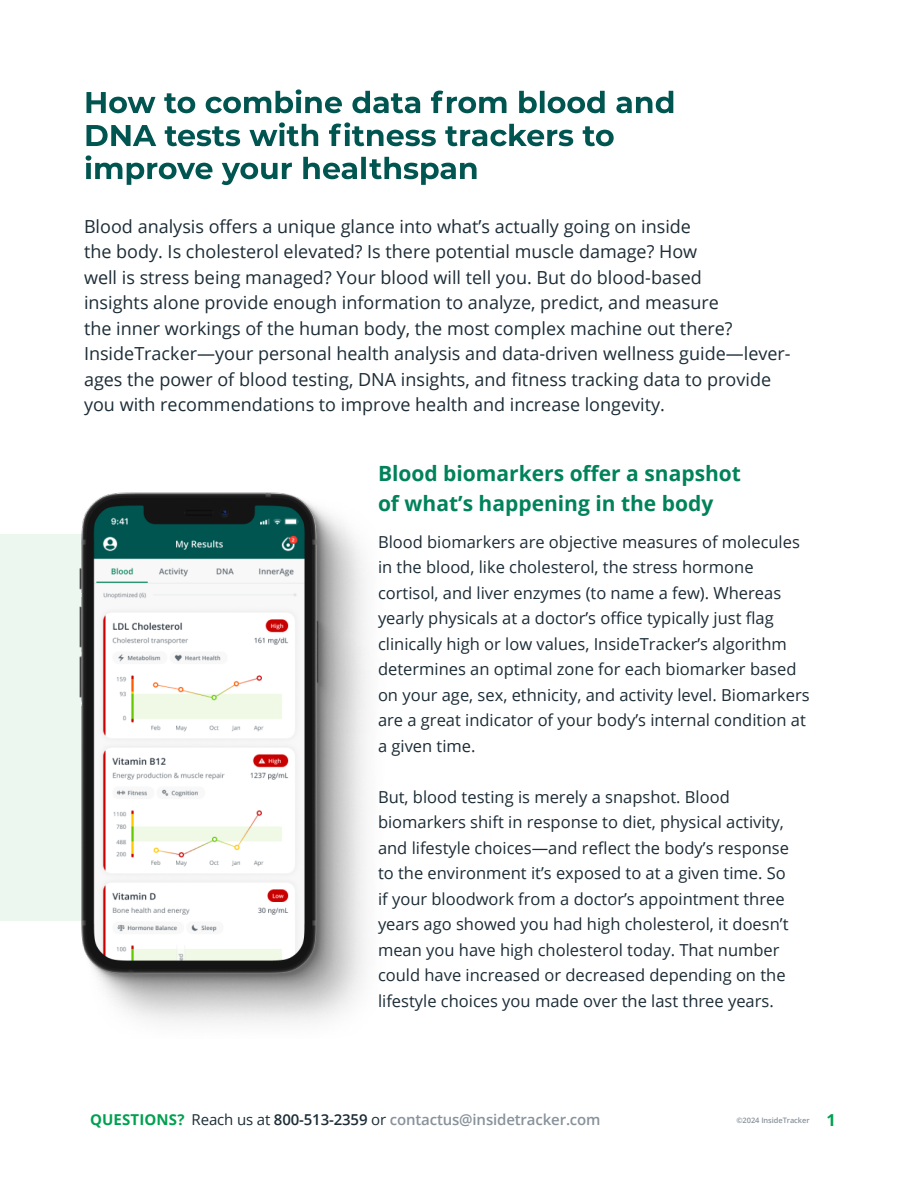
<style>
.page{position:relative;width:918px;height:1188px;background:#fff}
.page>*{position:absolute;margin:0;border:0;box-sizing:border-box;transform-origin:0 0}
.t1{font:700 21px/30px "Open Sans";color:#00825a}
.t2{font:18px/25.5px "Open Sans";color:#1c2c36}
.t3{font:16.5px/25.5px "Open Sans";color:#1c2c36}
.t4{font:700 16.5px "Open Sans";color:#00a050}
.t5{font:600 15px "Open Sans";letter-spacing:-.01em;color:#88929b}
.t6{font:600 7.5px "Open Sans";letter-spacing:-.01em;color:#88929b}
.s1{font-weight:700;color:#00a050}
.s2{font-weight:400;color:#1c2c36}
.s3{color:#1c2c36}
</style>
<div class="page">
<svg style="left:86px;top:155px;width:391px;height:30px"></svg>
<svg style="left:86px;top:122px;width:528px;height:24px"></svg>
<svg style="left:86px;top:89px;width:587px;height:24px"></svg>
<div style="left:0;top:534px;width:210px;height:387px;background:#ecf7f0"></div>
<img style="left:79px;top:492px;width:288px;height:531px">
<p class="t2" style="left:84px;top:213px;width:708px">Blood analysis offers a unique glance into what’s actually going on inside<br>the body. Is cholesterol elevated? Is there potential muscle damage? How<br>well is stress being managed? Your blood will tell you. But do blood-based<br>insights alone provide enough information to analyze, predict, and measure<br>the inner workings of the human body, the most complex machine out there?<br>InsideTracker—your personal health analysis and data-driven wellness guide—lever&shy;ages the power of blood testing, DNA insights, and fitness tracking data to provide you with recommendations to improve health and increase longevity.</p>
<p class="t1" style="left:378px;top:458px;width:365px">Blood biomarkers offer a snapshot of what’s happening in the body</p>
<p class="t3" style="left:378px;top:529px;width:433px">Blood biomarkers are objective measures of molecules in the blood, like cholesterol, the stress hormone cortisol, and liver enzymes (to name a few). Whereas yearly physicals at a doctor’s office typically just flag clinically high or low values, InsideTracker’s algorithm determines an optimal zone for each biomarker based on your age, sex, ethnicity, and activity level. Biomarkers are a great indicator of your body’s internal condition at a given time.</p>
<p class="t3" style="left:378px;top:784px;width:413px">But, blood testing is merely a snapshot. Blood biomarkers shift in response to diet, physical activity, and lifestyle choices—and reflect the body’s response to the environment it’s exposed to at a given time. So if your bloodwork from a doctor’s appointment three years ago showed you had high cholesterol, it doesn’t mean you have high cholesterol today. That number could have increased or decreased depending on the lifestyle choices you made over the last three years.</p>
<p class="t5" style="left:90px;top:1109px;width:512px"><span class="s1">QUESTIONS?</span> <span class="s2">Reach us at</span> <span class="s3">800-513-2359</span> <span class="s2">or</span> contactus@insidetracker.com</p>
<p class="t6" style="left:736px;top:1115px;width:75px">©2024 InsideTracker</p>
<p class="t4" style="left:826px;top:1109px;width:11px">1</p>
</div>
